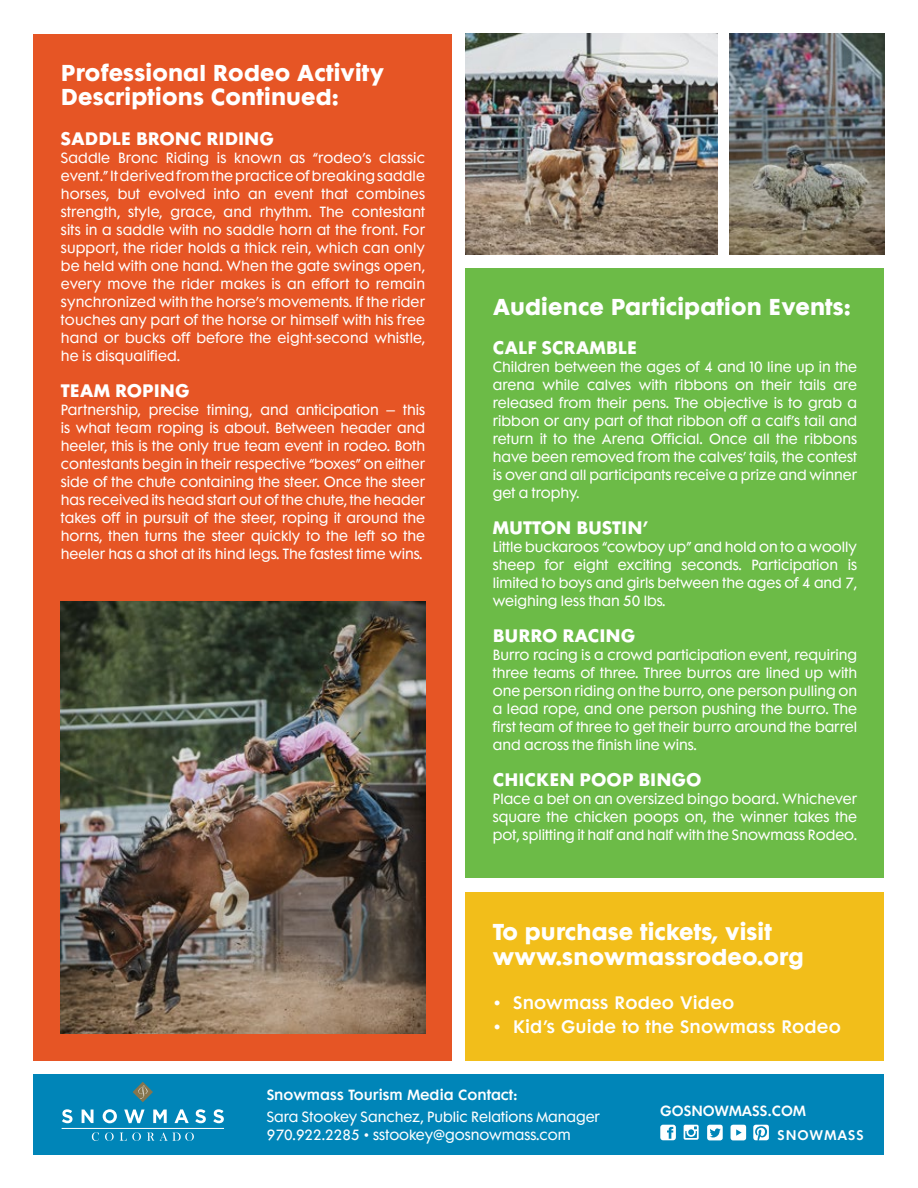
<style>
.page{position:relative;width:918px;height:1188px;background:#fff}
.page>*{position:absolute;margin:0;border:0;box-sizing:border-box;transform-origin:0 0}
.t1{font:700 21px/24px "Futura Maxi Std";letter-spacing:.01em;color:#fff}
.t2{font:700 16.5px "Futura Maxi Std";color:#fff}
.t3{font:600 16.5px "Futura Maxi Std";letter-spacing:.01em;color:#fff}
.t4{font:13.5px/18px "Futura Maxi Std";color:#fff;text-align:justify}
.t5{font:600 13.5px "Futura Maxi Std";color:#fff}
.t6{font:600 12.75px "Futura Maxi Std";letter-spacing:.08em;color:#fff}
</style>
<div class="page">
<div style="left:34px;top:34px;width:418px;height:1027px;background:#e65525"></div>
<div style="left:34px;top:1074px;width:850px;height:81px;background:#0085b8"></div>
<div style="left:466px;top:269px;width:418px;height:609px;background:#6cbb47"></div>
<svg style="left:62px;top:1109px;width:162px;height:14px"></svg>
<svg style="left:92px;top:1132px;width:102px;height:9px"></svg>
<svg style="left:133px;top:1082px;width:20px;height:20px"></svg>
<hr style="left:62px;top:1128px;width:162px;height:1px;background:#fff">
<div style="left:466px;top:892px;width:418px;height:169px;background:#f2be1a"></div>
<img style="left:61px;top:602px;width:364px;height:432px">
<img style="left:729px;top:34px;width:155px;height:221px">
<img style="left:466px;top:34px;width:251px;height:221px">
<svg style="left:707px;top:1125px;width:16px;height:15px"></svg>
<svg style="left:731px;top:1125px;width:15px;height:15px"></svg>
<svg style="left:753px;top:1125px;width:16px;height:15px"></svg>
<svg style="left:660px;top:1125px;width:16px;height:15px"></svg>
<svg style="left:684px;top:1125px;width:15px;height:15px"></svg>
<p class="t1" style="left:61px;top:60px;width:325px">Professional Rodeo Activity<br>Descriptions Continued:</p>
<p class="t2" style="left:61px;top:126px;width:214px">SADDLE BRONC RIDING</p>
<p class="t4" style="left:61px;top:148px;width:366px">Saddle Bronc Riding is known as “rodeo’s classic event.” It derived from the practice of breaking saddle horses, but evolved into an event that combines strength, style, grace, and rhythm. The contestant sits in a saddle with no saddle horn at the front. For support, the rider holds a thick rein, which can only be held with one hand. When the gate swings open, every move the rider makes is an effort to remain synchronized with the horse’s movements. If the rider touches any part of the horse or himself with his free hand or bucks off before the eight-second whistle, he is disqualified.</p>
<p class="t2" style="left:61px;top:378px;width:130px">TEAM ROPING</p>
<p class="t4" style="left:61px;top:400px;width:366px">Partnership, precise timing, and anticipation – this is what team roping is about. Between header and heeler, this is the only true team event in rodeo. Both contestants begin in their respective “boxes” on either side of the chute containing the steer. Once the steer has received its head start out of the chute, the header takes off in pursuit of the steer, roping it around the horns, then turns the steer quickly to the left so the heeler has a shot at its hind legs. The fastest time wins.</p>
<p class="t1" style="left:493px;top:294px;width:359px">Audience Participation Events:</p>
<p class="t2" style="left:493px;top:336px;width:146px">CALF SCRAMBLE</p>
<p class="t4" style="left:493px;top:358px;width:366px">Children between the ages of 4 and 10 line up in the arena while calves with ribbons on their tails are released from their pens. The objective is to grab a ribbon or any part of that ribbon off a calf’s tail and return it to the Arena Official. Once all the ribbons have been removed from the calves’ tails, the contest is over and all participants receive a prize and winner get a trophy.</p>
<p class="t2" style="left:493px;top:516px;width:156px">MUTTON BUSTIN’</p>
<p class="t4" style="left:493px;top:538px;width:366px">Little buckaroos “cowboy up” and hold on to a woolly sheep for eight exciting seconds. Participation is limited to boys and girls between the ages of 4 and 7, weighing less than 50 lbs.</p>
<p class="t2" style="left:493px;top:624px;width:144px">BURRO RACING</p>
<p class="t4" style="left:493px;top:646px;width:366px">Burro racing is a crowd participation event, requiring three teams of three. Three burros are lined up with one person riding on the burro, one person pulling on a lead rope, and one person pushing the burro. The first team of three to get their burro around the barrel and across the finish line wins.</p>
<p class="t2" style="left:493px;top:768px;width:210px">CHICKEN POOP BINGO</p>
<p class="t4" style="left:493px;top:790px;width:366px">Place a bet on an oversized bingo board. Whichever square the chicken poops on, the winner takes the pot, splitting it half and half with the Snowmass Rodeo.</p>
<p class="t1" style="left:493px;top:919px;width:281px">To purchase tickets, visit</p>
<p class="t1" style="left:493px;top:944px;width:313px">www.snowmassrodeo.org</p>
<p class="t3" style="left:493px;top:991px;width:243px">• Snowmass Rodeo Video</p>
<p class="t3" style="left:493px;top:1016px;width:350px">• Kid’s Guide to the Snowmass Rodeo</p>
<p class="t5" style="left:267px;top:1086px;width:253px">Snowmass Tourism Media Contact:</p>
<p class="t4" style="left:267px;top:1107px;width:335px">Sara Stookey Sanchez, Public Relations Manager<br>970.922.2285 • sstookey@gosnowmass.com</p>
<p class="t5" style="left:660px;top:1102px;width:147px">GOSNOWMASS.COM</p>
<p class="t6" style="left:778px;top:1127px;width:88px">SNOWMASS</p>
</div>
